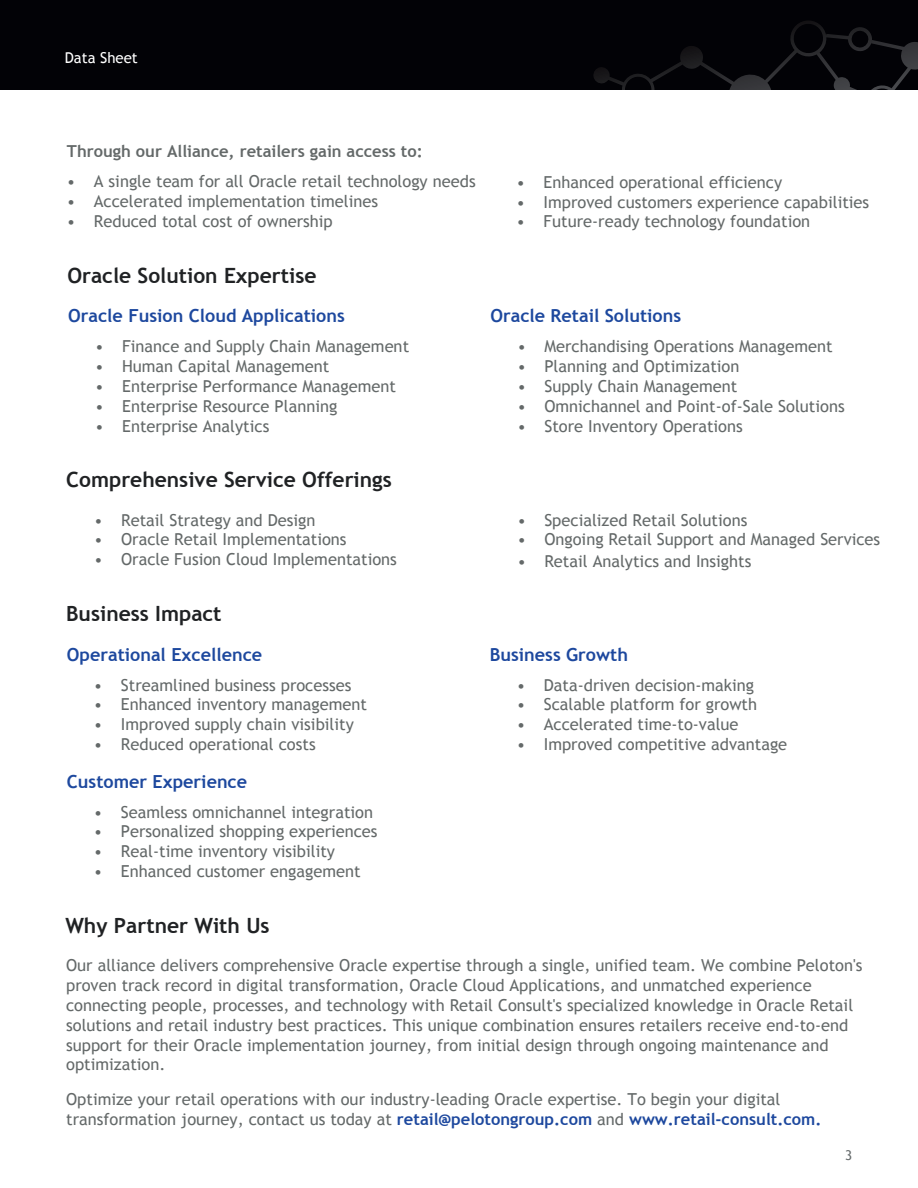
<style>
.page{position:relative;width:918px;height:1188px;background:#fff}
.page>*{position:absolute;margin:0;border:0;box-sizing:border-box;transform-origin:0 0}
.t1{font:700 21px "Trebuchet MS";color:#202224}
.t2{font:700 18px "Trebuchet MS";color:#1d489e}
.t3{font:16.5px/19.8px "Trebuchet MS";color:#646969}
.t4{font:700 16.5px "Trebuchet MS";color:#646969}
.t5{font:15px "Trebuchet MS";color:#fff}
.t6{font:13.5px "Trebuchet MS";color:#656a6b}
.s1{font-weight:700;color:#1d489e}
</style>
<div class="page">
<div style="left:0;top:0;width:918px;height:89px;background:#020206"></div>
<svg style="left:593px;top:23px;width:320px;height:66px"></svg>
<p class="t5" style="left:65px;top:49px;width:75px">Data Sheet</p>
<p class="t4" style="left:67px;top:141px;width:357px">Through our Alliance, retailers gain access to:</p>
<p class="t3" style="left:67px;top:172px;width:410px">• A single team for all Oracle retail technology needs</p>
<p class="t3" style="left:67px;top:192px;width:313px">• Accelerated implementation timelines</p>
<p class="t3" style="left:67px;top:211px;width:267px">• Reduced total cost of ownership</p>
<p class="t1" style="left:67px;top:262px;width:251px">Oracle Solution Expertise</p>
<p class="t2" style="left:68px;top:305px;width:278px">Oracle Fusion Cloud Applications</p>
<p class="t3" style="left:95px;top:337px;width:316px">• Finance and Supply Chain Management</p>
<p class="t3" style="left:95px;top:357px;width:236px">• Human Capital Management</p>
<p class="t3" style="left:95px;top:377px;width:302px">• Enterprise Performance Management</p>
<p class="t3" style="left:95px;top:396px;width:244px">• Enterprise Resource Planning</p>
<p class="t3" style="left:95px;top:416px;width:176px">• Enterprise Analytics</p>
<p class="t1" style="left:66px;top:466px;width:327px">Comprehensive Service Offerings</p>
<p class="t3" style="left:94px;top:510px;width:223px">• Retail Strategy and Design</p>
<p class="t3" style="left:94px;top:530px;width:254px">• Oracle Retail Implementations</p>
<p class="t3" style="left:94px;top:550px;width:304px">• Oracle Fusion Cloud Implementations</p>
<p class="t1" style="left:66px;top:600px;width:157px">Business Impact</p>
<p class="t2" style="left:67px;top:643px;width:197px">Operational Excellence</p>
<p class="t3" style="left:94px;top:675px;width:259px">• Streamlined business processes</p>
<p class="t3" style="left:94px;top:695px;width:275px">• Enhanced inventory management</p>
<p class="t3" style="left:94px;top:715px;width:261px">• Improved supply chain visibility</p>
<p class="t3" style="left:94px;top:735px;width:223px">• Reduced operational costs</p>
<p class="t2" style="left:67px;top:770px;width:182px">Customer Experience</p>
<p class="t3" style="left:94px;top:802px;width:281px">• Seamless omnichannel integration</p>
<p class="t3" style="left:94px;top:822px;width:285px">• Personalized shopping experiences</p>
<p class="t3" style="left:94px;top:842px;width:243px">• Real-time inventory visibility</p>
<p class="t3" style="left:94px;top:861px;width:268px">• Enhanced customer engagement</p>
<p class="t3" style="left:517px;top:172px;width:267px">• Enhanced operational efficiency</p>
<p class="t3" style="left:517px;top:192px;width:354px">• Improved customers experience capabilities</p>
<p class="t3" style="left:517px;top:212px;width:295px">• Future-ready technology foundation</p>
<p class="t2" style="left:490px;top:305px;width:192px">Oracle Retail Solutions</p>
<p class="t3" style="left:517px;top:337px;width:317px">• Merchandising Operations Management</p>
<p class="t3" style="left:517px;top:357px;width:224px">• Planning and Optimization</p>
<p class="t3" style="left:517px;top:377px;width:222px">• Supply Chain Management</p>
<p class="t3" style="left:517px;top:396px;width:329px">• Omnichannel and Point-of-Sale Solutions</p>
<p class="t3" style="left:517px;top:416px;width:227px">• Store Inventory Operations</p>
<p class="t3" style="left:517px;top:510px;width:231px">• Specialized Retail Solutions</p>
<p class="t3" style="left:517px;top:530px;width:364px">• Ongoing Retail Support and Managed Services</p>
<p class="t3" style="left:517px;top:551px;width:236px">• Retail Analytics and Insights</p>
<p class="t2" style="left:490px;top:643px;width:140px">Business Growth</p>
<p class="t3" style="left:517px;top:675px;width:239px">• Data-driven decision-making</p>
<p class="t3" style="left:517px;top:695px;width:242px">• Scalable platform for growth</p>
<p class="t3" style="left:517px;top:715px;width:223px">• Accelerated time-to-value</p>
<p class="t3" style="left:517px;top:735px;width:272px">• Improved competitive advantage</p>
<p class="t1" style="left:65px;top:912px;width:206px">Why Partner With Us</p>
<p class="t3" style="left:66px;top:956px;width:798px">Our alliance delivers comprehensive Oracle expertise through a single, unified team. We combine Peloton's proven track record in digital transformation, Oracle Cloud Applications, and unmatched experience connecting people, processes, and technology with Retail Consult's specialized knowledge in Oracle Retail solutions and retail industry best practices. This unique combination ensures retailers receive end-to-end support for their Oracle implementation journey, from initial design through ongoing maintenance and optimization.</p>
<p class="t3" style="left:66px;top:1090px;width:757px">Optimize your retail operations with our industry-leading Oracle expertise. To begin your digital transformation journey, contact us today at <span class="s1">retail@pelotongroup.com</span> and <span class="s1">www.retail-consult.com.</span></p>
<p class="t6" style="left:845px;top:1148px;width:9px">3</p>
</div>
